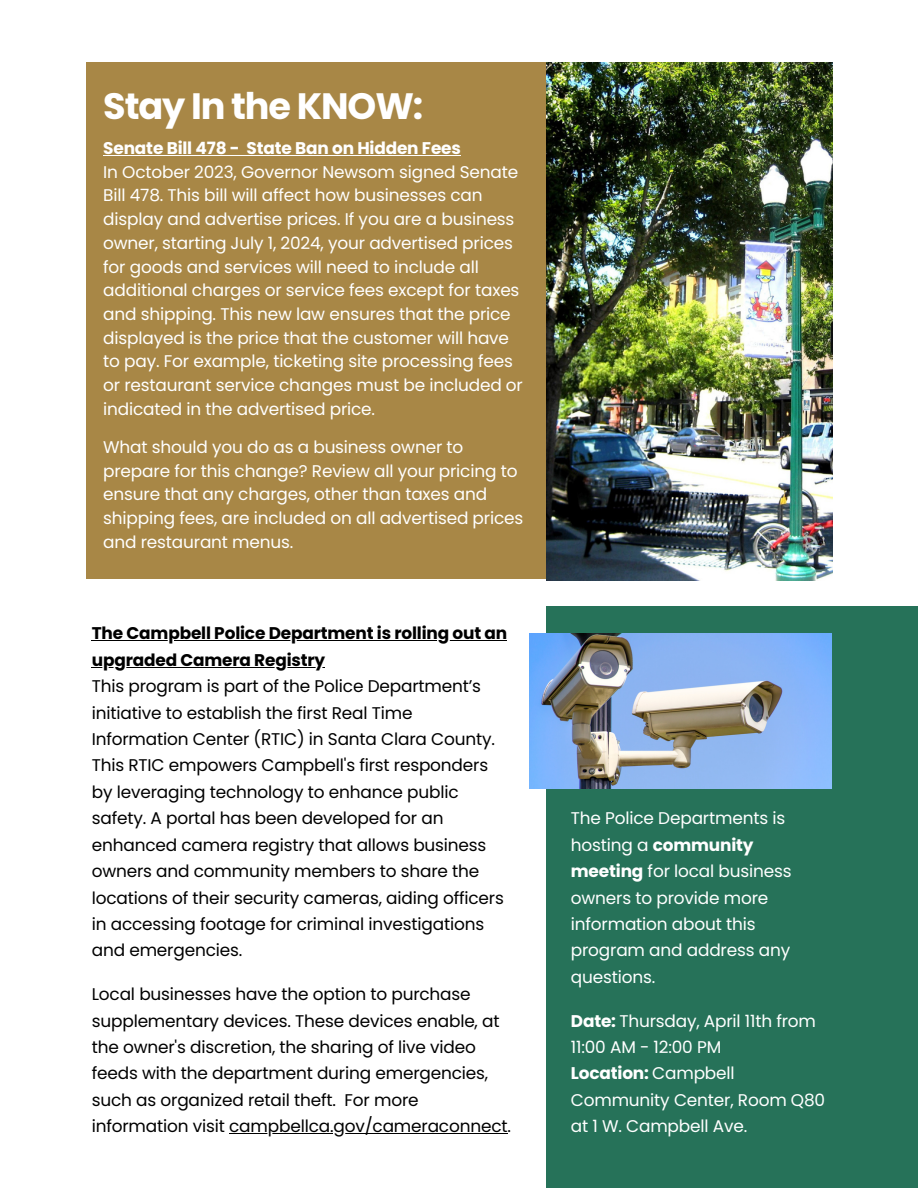
<style>
.page{position:relative;width:918px;height:1188px;background:#fff}
.page>*{position:absolute;margin:0;border:0;box-sizing:border-box;transform-origin:0 0}
.t1{font:700 36.75px "Poppins";letter-spacing:-.03em;color:#fff}
.t2{font:500 18.3px "Poppins";letter-spacing:-.01em;color:#fff}
.t3{font:16.95px/23.7px "Poppins";letter-spacing:-.01em;color:#fff}
.t4{font:16.95px/26.4px "Poppins";letter-spacing:-.01em;color:#000}
.t5{font:700 16.95px/26.4px "Poppins";letter-spacing:-.01em;color:#000}
.t6{font:700 16.95px "Poppins";letter-spacing:-.01em;color:#fff}
.s1{font-weight:700}
</style>
<div class="page">
<div style="left:86px;top:63px;width:461px;height:516px;background:#a88746"></div>
<img style="left:547px;top:63px;width:285px;height:517px">
<div style="left:547px;top:606px;width:371px;height:582px;background:#267259"></div>
<img style="left:529px;top:634px;width:303px;height:155px">
<hr style="left:103px;top:155px;width:137px;height:1px;background:#fff">
<hr style="left:246px;top:155px;width:215px;height:1px;background:#fff">
<hr style="left:92px;top:640px;width:415px;height:1px;background:#000">
<hr style="left:92px;top:667px;width:233px;height:1px;background:#000">
<hr style="left:229px;top:1133px;width:279px;height:1px;background:#000">
<h1 class="t1" style="left:103px;top:81px;width:322px">Stay In the KNOW:</h1>
<p class="t6" style="left:103px;top:136px;width:359px">Senate Bill 478 - State Ban on Hidden Fees</p>
<p class="t3" style="left:103px;top:160px;width:421px">In October 2023, Governor Newsom signed Senate Bill 478. This bill will affect how businesses can display and advertise prices. If you are a business owner, starting July 1, 2024, your advertised prices for goods and services will need to include all additional charges or service fees except for taxes and shipping. This new law ensures that the price displayed is the price that the customer will have to pay. For example, ticketing site processing fees or restaurant service changes must be included or indicated in the advertised price.</p>
<p class="t3" style="left:103px;top:435px;width:422px">What should you do as a business owner to prepare for this change? Review all your pricing to ensure that any charges, other than taxes and shipping fees, are included on all advertised prices and restaurant menus.</p>
<p class="t5" style="left:92px;top:620px;width:417px">The Campbell Police Department is rolling out an upgraded Camera Registry</p>
<p class="t4" style="left:92px;top:673px;width:414px">This program is part of the Police Department’s initiative to establish the first Real Time Information Center (RTIC) in Santa Clara County.<br>This RTIC empowers Campbell's first responders by leveraging technology to enhance public safety. A portal has been developed for an enhanced camera registry that allows business owners and community members to share the locations of their security cameras, aiding officers in accessing footage for criminal investigations and emergencies.</p>
<p class="t4" style="left:92px;top:981px;width:421px">Local businesses have the option to purchase supplementary devices. These devices enable, at the owner's discretion, the sharing of live video feeds with the department during emergencies, such as organized retail theft. For more information visit campbellca.gov/cameraconnect.</p>
<p class="t3" style="left:571px;top:805px;width:222px;line-height:26.4px">The Police Departments is hosting a <span class="s1">community meeting</span> for local business owners to provide more information about this program and address any questions.</p>
<p class="t3" style="left:571px;top:1007px;width:256px;line-height:26.4px"><span class="s1">Date:</span> Thursday, April 11th from<br>11:00 AM - 12:00 PM<br><span class="s1">Location:</span> Campbell<br>Community Center, Room Q80 at 1 W. Campbell Ave.</p>
<p class="t2" style="left:590px;top:1079px;width:130px">Visit us online:</p>
</div>
